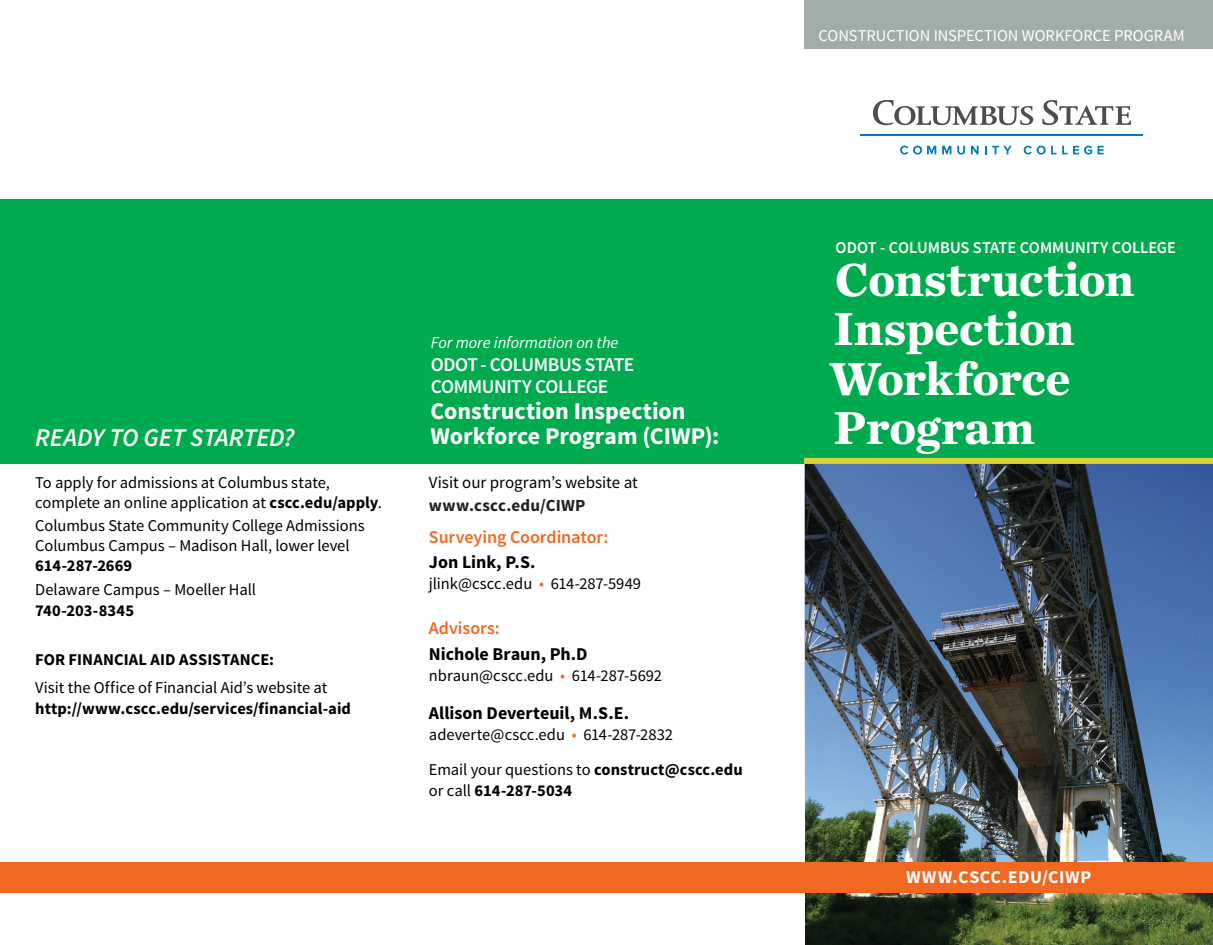
<style>
.page{position:relative;width:1213px;height:945px;background:#fff}
.page>*{position:absolute;margin:0;border:0;box-sizing:border-box;transform-origin:0 0}
.t1{font:700 48.45px/49.5px "Chronicle Text G3";letter-spacing:-.005em;color:#fff}
.t2{font:italic 600 25.5px "Source Sans Pro";color:#fff}
.t3{font:700 24px "Source Sans Pro";color:#fff}
.t4{font:600 19.5px/22.5px "Source Sans Pro";letter-spacing:-.025em;color:#fff}
.Contact_Name{font:700 18px "Source Sans Pro";color:#000}
.Contact_Headline{font:600 18px "Source Sans Pro";letter-spacing:-.005em;color:#f26821}
.t5{font:700 18px "Source Sans Pro";letter-spacing:.035em;color:#fff}
.t6{font:16.95px/22.8px "Source Sans Pro";letter-spacing:-.005em;color:#000}
.Contact_Details{font:16.5px/19.8px "Source Sans Pro";letter-spacing:-.005em;color:#000}
.Contact_Details-2{font:700 16.5px/21px "Source Sans Pro";letter-spacing:.005em;color:#000}
.t7{font:16.5px "Source Sans Pro";letter-spacing:-.005em;color:#fff}
.t8{font:600 16.5px "Source Sans Pro";color:#fff}
.t9{font:italic 16.5px "Source Sans Pro";color:#fff}
.s1{font-weight:700}
.s2{font-weight:400}
.s3{font-weight:700;color:#231f20}
.s4{color:#f26821}
</style>
<div class="page">
<img style="left:805px;top:824px;width:408px;height:121px">
<div style="left:804px;top:0;width:409px;height:49px;background:#a1adab"></div>
<img style="left:804px;top:464px;width:409px;height:360px">
<div style="left:0;top:199px;width:1213px;height:265px;background:#00aa4f"></div>
<div style="left:804px;top:458px;width:409px;height:6px;background:#ddd435"></div>
<div style="left:0;top:862px;width:1213px;height:31px;background:#f26821"></div>
<svg style="left:873px;top:100px;width:160px;height:25px"></svg>
<svg style="left:1042px;top:100px;width:89px;height:25px"></svg>
<hr style="left:861px;top:134px;width:282px;height:2px;background:#007db7">
<svg style="left:900px;top:146px;width:36px;height:9px"></svg>
<svg style="left:942px;top:146px;width:9px;height:8px"></svg>
<svg style="left:957px;top:146px;width:8px;height:9px"></svg>
<svg style="left:971px;top:146px;width:7px;height:8px"></svg>
<svg style="left:992px;top:146px;width:20px;height:8px"></svg>
<svg style="left:1024px;top:146px;width:32px;height:9px"></svg>
<svg style="left:1062px;top:146px;width:42px;height:9px"></svg>
<p class="t7" style="left:818px;top:26px;width:368px">CONSTRUCTION INSPECTION WORKFORCE PROGRAM</p>
<p class="t9" style="left:431px;top:333px;width:189px">For more information on the</p>
<p class="t4" style="left:431px;top:354px;width:205px">ODOT - COLUMBUS STATE<br>COMMUNITY COLLEGE</p>
<p class="t3" style="left:430px;top:396px;width:257px">Construction Inspection</p>
<p class="t2" style="left:35px;top:422px;width:261px">READY TO GET STARTED?</p>
<p class="t3" style="left:430px;top:421px;width:290px">Workforce Program (CIWP):</p>
<p class="Contact_Details" style="left:35px;top:473px;width:348px">To apply for admissions at Columbus state, complete an online application at <span class="s1">cscc.edu/apply</span>.</p>
<p class="Contact_Details" style="left:35px;top:516px;width:331px">Columbus State Community College Admissions<br>Columbus Campus – Madison Hall, lower level<br><span class="s1">614-287-2669</span></p>
<p class="Contact_Details" style="left:35px;top:579px;width:222px;line-height:21px">Delaware Campus – Moeller Hall<br><span class="s1">740-203-8345</span></p>
<p class="Contact_Details-2" style="left:35px;top:649px;width:240px">FOR FINANCIAL AID ASSISTANCE:</p>
<p class="Contact_Details-2" style="left:35px;top:678px;width:317px"><span class="s2">Visit the Office of Financial Aid’s website at </span>http://www.cscc.edu/services/financial-aid</p>
<p class="t6" style="left:429px;top:472px;width:210px">Visit our program’s website at <span class="s3">www.cscc.edu/CIWP</span></p>
<p class="Contact_Headline" style="left:429px;top:525px;width:181px">Surveying Coordinator:</p>
<p class="Contact_Name" style="left:429px;top:551px;width:108px">Jon Link, P.S.</p>
<p class="Contact_Details" style="left:429px;top:574px;width:213px">jlink@cscc.edu <span class="s4">•</span> 614-287-5949</p>
<p class="Contact_Headline" style="left:429px;top:617px;width:72px">Advisors:</p>
<p class="Contact_Name" style="left:429px;top:643px;width:160px">Nichole Braun, Ph.D</p>
<p class="Contact_Details" style="left:429px;top:666px;width:235px">nbraun@cscc.edu <span class="s4">•</span> 614-287-5692</p>
<p class="Contact_Name" style="left:429px;top:702px;width:202px">Allison Deverteuil, M.S.E.</p>
<p class="Contact_Details" style="left:429px;top:725px;width:246px">adeverte@cscc.edu <span class="s4">•</span> 614-287-2832</p>
<p class="Contact_Details-2" style="left:429px;top:759px;width:315px"><span class="s2">Email your questions to</span> construct@cscc.edu <span class="s2">or call</span> 614-287-5034</p>
<p class="t8" style="left:835px;top:237px;width:342px">ODOT - COLUMBUS STATE COMMUNITY COLLEGE</p>
<p class="t1" style="left:829px;top:252px;width:307px">Construction<br>Inspection<br>Workforce<br>Program</p>
<p class="t5" style="left:906px;top:866px;width:187px">WWW.CSCC.EDU/CIWP</p>
</div>
